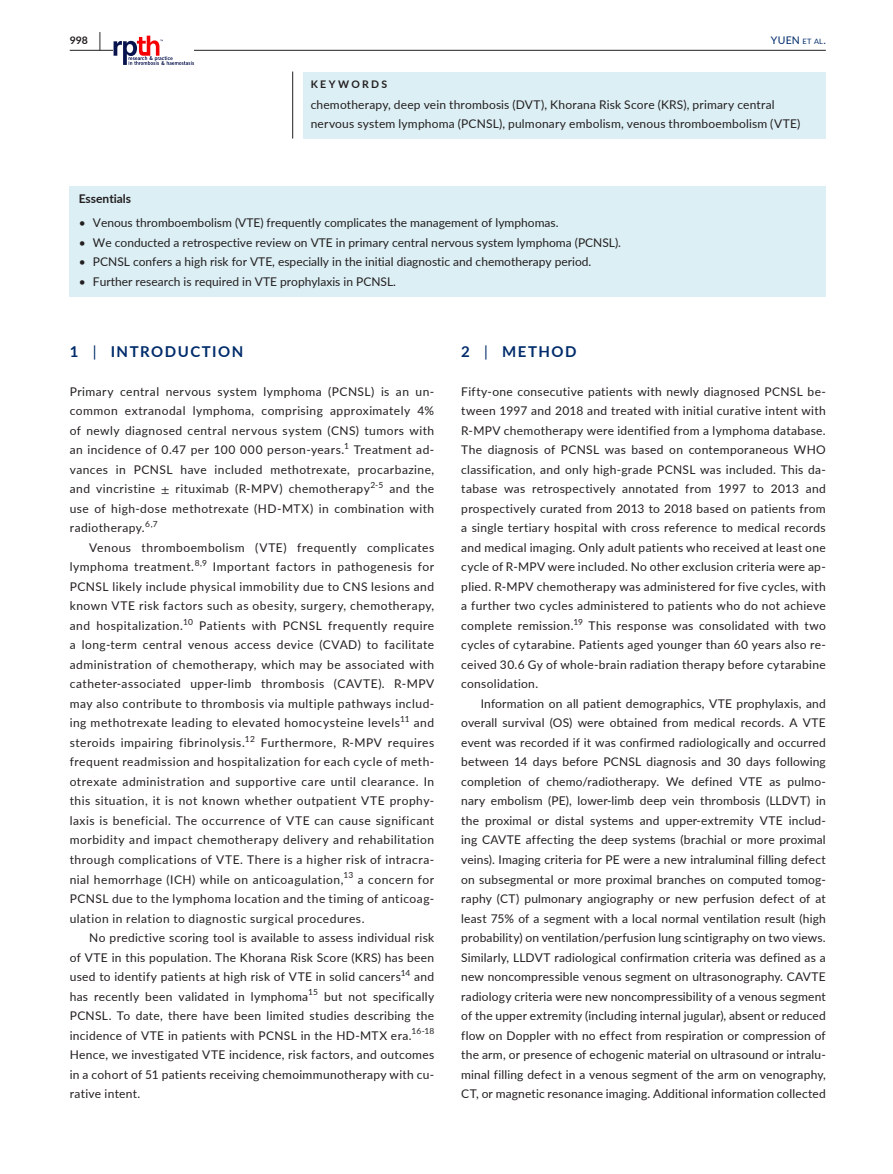
<style>
.page{position:relative;width:893px;height:1174px;background:#fff}
.page>*{position:absolute;margin:0;border:0;box-sizing:border-box;transform-origin:0 0}
.t1{font:700 15px "Lato";letter-spacing:.1em;color:#002c6b}
.t2{font:12px/19.5px "Lato";letter-spacing:.025em;color:#231f20;text-align:justify}
.t3{font:12px "Lato";color:#231f20}
.t4{font:12px/19.5px "Lato";letter-spacing:.045em;color:#231f20}
.t5{font:700 12px "Lato";color:#231f20}
.t6{font:700 10.5px "Lato";letter-spacing:.22em;color:#231f20}
.t7{font:10.5px "Lato";color:#002c6b}
.t8{font:8.4px "Lato";letter-spacing:.015em;color:#231f20}
.s1{font-size:19.5px}
.s2{font-size:7.35px}
.s3{font-weight:400}
.s4{font-family:"STIX"}
</style>
<div class="page">
<hr style="left:70px;top:50px;width:756px;height:1px;background:#231f20">
<svg style="left:114px;top:36px;width:80px;height:29px"></svg>
<div style="left:70px;top:186px;width:756px;height:28px;background:#dceff4"></div>
<div style="left:70px;top:208px;width:756px;height:30px;background:#dceff4"></div>
<div style="left:70px;top:227px;width:756px;height:31px;background:#dceff4"></div>
<div style="left:70px;top:247px;width:756px;height:30px;background:#dceff4"></div>
<div style="left:70px;top:266px;width:756px;height:31px;background:#dceff4"></div>
<div style="left:303px;top:72px;width:523px;height:67px;background:#dceff4"></div>
<hr style="left:292px;top:72px;width:1px;height:67px;background:#231f20">
<p class="t6" style="left:70px;top:33px;width:33px">998 <span class="s1">|</span></p>
<p class="t7" style="left:771px;top:33px;width:56px">YUEN <span class="s2">et al</span>.</p>
<p class="t6" style="left:311px;top:76px;width:78px">KEYWORDS</p>
<p class="t2" style="left:311px;top:94px;width:491px">chemotherapy, deep vein thrombosis (DVT), Khorana Risk Score (KRS), primary central nervous system lymphoma (PCNSL), pulmonary embolism, venous thromboembolism (VTE)</p>
<p class="t5" style="left:79px;top:190px;width:54px">Essentials</p>
<p class="t3" style="left:79px;top:214px;width:481px">• Venous thromboembolism (VTE) frequently complicates the management of lymphomas.</p>
<p class="t3" style="left:79px;top:234px;width:544px">• We conducted a retrospective review on VTE in primary central nervous system lymphoma (PCNSL).</p>
<p class="t3" style="left:79px;top:253px;width:514px">• PCNSL confers a high risk for VTE, especially in the initial diagnostic and chemotherapy period.</p>
<p class="t3" style="left:79px;top:273px;width:319px">• Further research is required in VTE prophylaxis in PCNSL.</p>
<p class="t1" style="left:70px;top:340px;width:175px">1 <span class="s3">|</span> INTRODUCTION</p>
<p class="t2" style="left:70px;top:381px;width:366px">Primary central nervous system lymphoma (PCNSL) is an un&shy;common extranodal lymphoma, comprising approximately 4% of newly diagnosed central nervous system (CNS) tumors with an incidence of 0.47 per 100 000 person-years.</p>
<p class="t8" style="left:344px;top:440px;width:6px">1</p>
<p class="t2" style="left:70px;top:440px;width:366px;text-indent:284px">Treatment ad&shy;vances in PCNSL have included methotrexate, procarbazine, and vincristine <span class="s4">±</span> rituximab (R-MPV) chemotherapy</p>
<p class="t8" style="left:370px;top:479px;width:14px">2-5</p>
<p class="t2" style="left:70px;top:479px;width:366px;text-indent:320px">and the use of high-dose methotrexate (HD-MTX) in combination with radiotherapy.</p>
<p class="t8" style="left:145px;top:518px;width:14px">6,7</p>
<p class="t4" style="left:70px;top:537px;width:366px;text-indent:20px">Venous thromboembolism (VTE) frequently complicates lymphoma treatment.</p>
<p class="t8" style="left:195px;top:557px;width:14px">8,9</p>
<p class="t2" style="left:70px;top:557px;width:366px;text-indent:143px">Important factors in pathogenesis for PCNSL likely include physical immobility due to CNS lesions and known VTE risk factors such as obesity, surgery, chemotherapy, and hospitalization.</p>
<p class="t8" style="left:183px;top:615px;width:11px">10</p>
<p class="t2" style="left:70px;top:615px;width:366px;text-indent:129px">Patients with PCNSL frequently require a long-term central venous access device (CVAD) to facilitate administration of chemotherapy, which may be associated with catheter-associated upper-limb thrombosis (CAVTE). R-MPV may also contribute to thrombosis via multiple pathways includ&shy;ing methotrexate leading to elevated homocysteine levels</p>
<p class="t8" style="left:400px;top:713px;width:11px">11</p>
<p class="t2" style="left:414px;top:713px;width:22px">and</p>
<p class="t2" style="left:70px;top:732px;width:177px">steroids impairing fibrinolysis.</p>
<p class="t8" style="left:245px;top:732px;width:12px">12</p>
<p class="t2" style="left:70px;top:732px;width:366px;text-indent:191px">Furthermore, R-MPV requires frequent readmission and hospitalization for each cycle of meth&shy;otrexate administration and supportive care until clearance. In this situation, it is not known whether outpatient VTE prophy&shy;laxis is beneficial. The occurrence of VTE can cause significant morbidity and impact chemotherapy delivery and rehabilitation through complications of VTE. There is a higher risk of intracra&shy;nial hemorrhage (ICH) while on anticoagulation,<sup>13</sup> a concern for PCNSL due to the lymphoma location and the timing of anticoag&shy;ulation in relation to diagnostic surgical procedures.</p>
<p class="t2" style="left:70px;top:927px;width:366px;text-indent:20px">No predictive scoring tool is available to assess individual risk of VTE in this population. The Khorana Risk Score (KRS) has been used to identify patients at high risk of VTE in solid cancers<sup>14</sup> and has recently been validated in lymphoma<sup>15</sup> but not specifically PCNSL. To date, there have been limited studies describing the incidence of VTE in patients with PCNSL in the HD-MTX era.<sup>16-18<br></sup>Hence, we investigated VTE incidence, risk factors, and outcomes in a cohort of 51 patients receiving chemoimmunotherapy with cu&shy;rative intent.</p>
<p class="t1" style="left:461px;top:340px;width:117px">2 <span class="s3">|</span> METHOD</p>
<p class="t2" style="left:461px;top:381px;width:366px">Fifty-one consecutive patients with newly diagnosed PCNSL be&shy;tween 1997 and 2018 and treated with initial curative intent with R-MPV chemotherapy were identified from a lymphoma database.<br>The diagnosis of PCNSL was based on contemporaneous WHO classification, and only high-grade PCNSL was included. This da&shy;tabase was retrospectively annotated from 1997 to 2013 and prospectively curated from 2013 to 2018 based on patients from a single tertiary hospital with cross reference to medical records and medical imaging. Only adult patients who received at least one cycle of R-MPV were included. No other exclusion criteria were ap&shy;plied. R-MPV chemotherapy was administered for five cycles, with a further two cycles administered to patients who do not achieve complete remission.</p>
<p class="t8" style="left:573px;top:615px;width:11px">19</p>
<p class="t2" style="left:461px;top:615px;width:366px;text-indent:127px">This response was consolidated with two cycles of cytarabine. Patients aged younger than 60 years also re&shy;ceived 30.6 Gy of whole-brain radiation therapy before cytarabine consolidation.</p>
<p class="t2" style="left:461px;top:693px;width:366px;text-indent:20px">Information on all patient demographics, VTE prophylaxis, and overall survival (OS) were obtained from medical records. A VTE event was recorded if it was confirmed radiologically and occurred between 14 days before PCNSL diagnosis and 30 days following completion of chemo/radiotherapy. We defined VTE as pulmo&shy;nary embolism (PE), lower-limb deep vein thrombosis (LLDVT) in the proximal or distal systems and upper-extremity VTE includ&shy;ing CAVTE affecting the deep systems (brachial or more proximal veins). Imaging criteria for PE were a new intraluminal filling defect on subsegmental or more proximal branches on computed tomog&shy;raphy (CT) pulmonary angiography or new perfusion defect of at least 75% of a segment with a local normal ventilation result (high probability) on ventilation/perfusion lung scintigraphy on two views.<br>Similarly, LLDVT radiological confirmation criteria was defined as a new noncompressible venous segment on ultrasonography. CAVTE radiology criteria were new noncompressibility of a venous segment of the upper extremity (including internal jugular), absent or reduced flow on Doppler with no effect from respiration or compression of the arm, or presence of echogenic material on ultrasound or intralu&shy;minal filling defect in a venous segment of the arm on venography, CT, or magnetic resonance imaging. Additional information collected</p>
</div>
